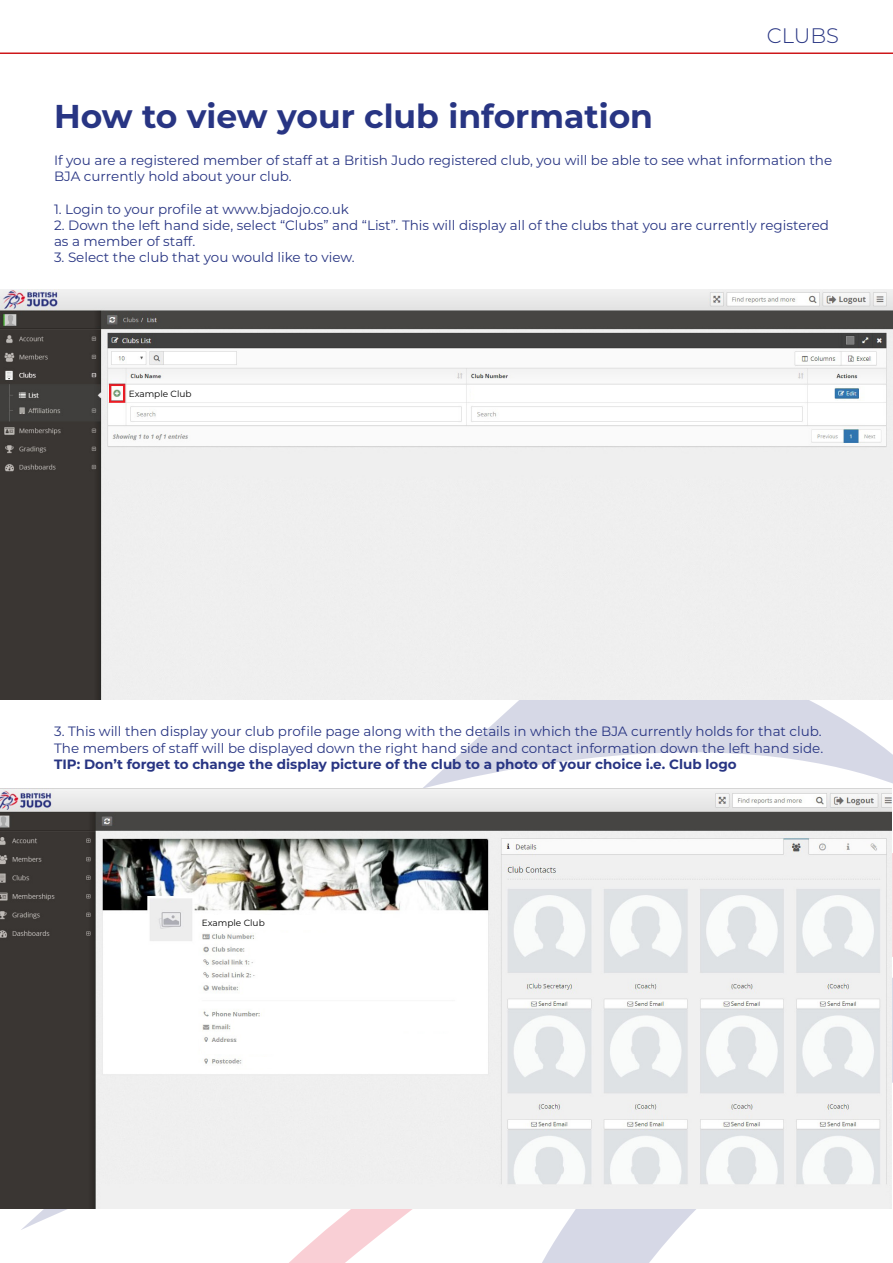
<style>
.page{position:relative;width:893px;height:1263px;background:#fff}
.page>*{position:absolute;margin:0;border:0;box-sizing:border-box;transform-origin:0 0}
.t1{font:700 33px "Montserrat";color:#283583}
.t2{font:300 21px "Montserrat";color:#283583}
.t3{font:13.5px/16.2px "Montserrat";color:#283583}
.t4{font:700 13.5px "Montserrat";color:#283583}
.t5{font:9px "Montserrat";color:#000}
</style>
<div class="page">
<svg style="left:71px;top:699px;width:822px;height:564px"></svg>
<hr style="left:0;top:53px;width:893px;height:1px;background:#cd171a">
<img style="left:0;top:789px;width:892px;height:419px">
<img style="left:202px;top:915px;width:130px;height:14px">
<img style="left:240px;top:980px;width:130px;height:14px">
<img style="left:232px;top:1020px;width:129px;height:14px">
<img style="left:238px;top:1034px;width:230px;height:16px">
<img style="left:202px;top:1043px;width:51px;height:10px">
<img style="left:243px;top:1058px;width:51px;height:10px">
<img style="left:1px;top:289px;width:892px;height:410px">
<img style="left:471px;top:386px;width:26px;height:15px">
<img style="left:129px;top:386px;width:94px;height:15px">
<h2 class="t2" style="left:767px;top:21px;width:74px">CLUBS</h2>
<h1 class="t1" style="left:54px;top:93px;width:601px">How to view your club information</h1>
<p class="t3" style="left:54px;top:152px;width:780px">If you are a registered member of staff at a British Judo registered club, you will be able to see what information the<br>BJA currently hold about your club.</p>
<p class="t3" style="left:54px;top:200px;width:296px">1. Login to your profile at www.bjadojo.co.uk</p>
<p class="t3" style="left:54px;top:217px;width:777px">2. Down the left hand side, select “Clubs” and “List”. This will display all of the clubs that you are currently registered as a member of staff.</p>
<p class="t3" style="left:54px;top:249px;width:302px">3. Select the club that you would like to view.</p>
<p class="t5" style="left:129px;top:388px;width:64px">Example Club</p>
<p class="t3" style="left:54px;top:723px;width:770px">3. This will then display your club profile page along with the details in which the BJA currently holds for that club.<br>The members of staff will be displayed down the right hand side and contact information down the left hand side.</p>
<p class="t4" style="left:54px;top:754px;width:684px">TIP: Don’t forget to change the display picture of the club to a photo of your choice i.e. Club logo</p>
<p class="t5" style="left:202px;top:916px;width:64px">Example Club</p>
</div>
